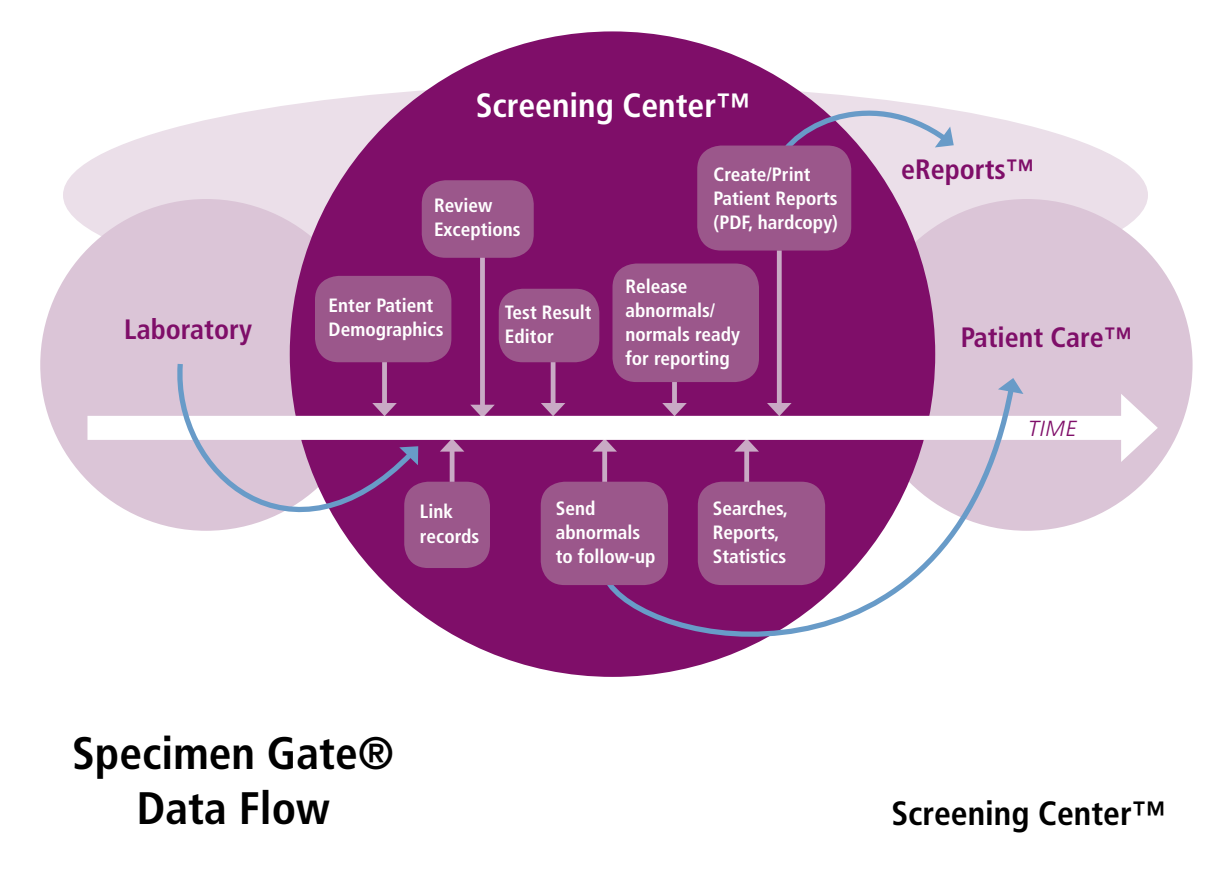
<style>
.page{position:relative;width:1225px;height:875px;background:#fff}
.page>*{position:absolute;margin:0;border:0;box-sizing:border-box;transform-origin:0 0}
.t1{font:700 condensed 45.5px/54.6px "Frutiger LT Com";color:#000;text-align:center}
.Leipis{font:700 condensed 33.6px "Frutiger LT Com";color:#fff}
.Leipis-2{font:700 condensed 33.6px "Frutiger LT Com";color:#000}
.Leipis-3{font:700 condensed 28px "Frutiger LT Com";color:#7f0e69}
.Leipis-4{font:italic 300 21.7px "Frutiger LT Com";color:#7f0e69}
.Leipis-5{font:700 condensed 19.25px/24.2px "Frutiger LT Com";color:#fff}
</style>
<div class="page">
<div style="left:63px;top:84px;width:1085px;height:222px;background:#ebdfe9;border-radius:50%"></div>
<div style="left:40px;top:199px;width:332px;height:332px;background:#dbc5d7;border-radius:50%"></div>
<div style="left:861px;top:199px;width:332px;height:332px;background:#dbc5d7;border-radius:50%"></div>
<div style="left:290px;top:31px;width:645px;height:646px;background:#7f0e69;border-radius:50%"></div>
<div style="left:480px;top:251px;width:5px;height:158px;background:#c9aac5"></div>
<svg style="left:470px;top:405px;width:25px;height:11px"></svg>
<div style="left:551px;top:360px;width:5px;height:47px;background:#c9aac5"></div>
<svg style="left:541px;top:403px;width:24px;height:13px"></svg>
<div style="left:777px;top:250px;width:5px;height:157px;background:#c9aac5"></div>
<div style="left:450px;top:447px;width:5px;height:36px;background:#c9aac5"></div>
<svg style="left:440px;top:440px;width:24px;height:12px"></svg>
<svg style="left:592px;top:445px;width:6px;height:7px"></svg>
<div style="left:315px;top:276px;width:136px;height:86px;background:#9b578b;border-radius:24px"></div>
<div style="left:499px;top:289px;width:100px;height:73px;background:#9b578b;border-radius:24px"></div>
<div style="left:422px;top:180px;width:112px;height:78px;background:#9b578b;border-radius:24px"></div>
<div style="left:404px;top:482px;width:86px;height:86px;background:#9b578b;border-radius:24px"></div>
<div style="left:88px;top:416px;width:1047px;height:24px;background:#fff"></div>
<svg style="left:1121px;top:394px;width:37px;height:68px"></svg>
<svg style="left:173px;top:358px;width:246px;height:219px"></svg>
<svg style="left:399px;top:446px;width:19px;height:19px"></svg>
<svg style="left:598px;top:381px;width:420px;height:296px"></svg>
<svg style="left:998px;top:378px;width:25px;height:16px"></svg>
<svg style="left:768px;top:82px;width:186px;height:99px"></svg>
<div style="left:697px;top:146px;width:154px;height:105px;background:#9b578b;border-radius:24px"></div>
<div style="left:612px;top:264px;width:147px;height:118px;background:#9b578b;border-radius:24px"></div>
<div style="left:541px;top:482px;width:127px;height:103px;background:#9b578b;border-radius:24px"></div>
<div style="left:698px;top:482px;width:127px;height:103px;background:#9b578b;border-radius:24px"></div>
<p class="Leipis-3" style="left:124px;top:313px;width:129px">Laboratory</p>
<p class="Leipis" style="left:476px;top:85px;width:276px">Screening Center™</p>
<p class="Leipis-5" style="left:434px;top:193px;width:88px">Review<br>Exceptions</p>
<p class="Leipis-5" style="left:329px;top:293px;width:116px">Enter Patient<br>Demographics</p>
<p class="Leipis-5" style="left:505px;top:300px;width:88px">Test Result<br>Editor</p>
<p class="Leipis-5" style="left:714px;top:162px;width:98px">Create/Print</p>
<p class="Leipis-5" style="left:714px;top:186px;width:126px">Patient Reports</p>
<p class="Leipis-5" style="left:714px;top:210px;width:126px">(PDF, hardcopy)</p>
<p class="Leipis-5" style="left:625px;top:275px;width:116px">Release abnormals/ normals ready for reporting</p>
<p class="Leipis-5" style="left:420px;top:500px;width:61px">Link records</p>
<p class="Leipis-5" style="left:556px;top:496px;width:101px">Send abnormals to follow-up</p>
<p class="Leipis-5" style="left:713px;top:496px;width:77px">Searches,<br>Reports,<br>Statistics</p>
<p class="Leipis-3" style="left:901px;top:152px;width:134px">eReports™</p>
<p class="Leipis-3" style="left:961px;top:320px;width:172px">Patient Care™</p>
<p class="Leipis-4" style="left:1028px;top:416px;width:50px">TIME</p>
<h1 class="t1" style="left:72px;top:726px;width:324px">Specimen Gate®<br>Data Flow</h1>
<p class="Leipis-2" style="left:891px;top:793px;width:276px">Screening Center™</p>
</div>
